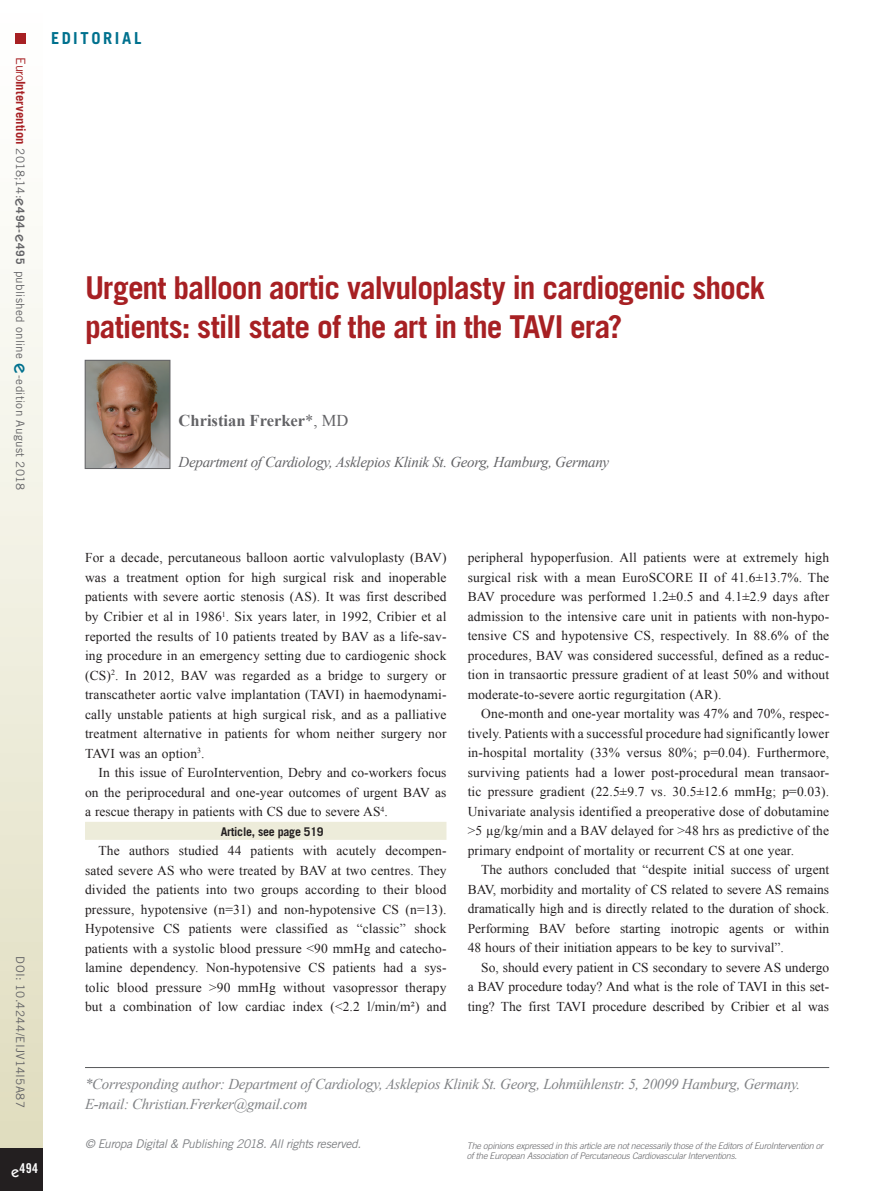
<style>
.page{position:relative;width:893px;height:1191px;background:#fff}
.page>*{position:absolute;margin:0;border:0;box-sizing:border-box;transform-origin:0 0}
.chapitre_titre{font:700 31.5px/39px "Trade Gothic LT Std";letter-spacing:-.035em;color:#a72023}
.chapitre_auteurs{font:700 16.5px "Times New Roman";color:#636366}
.chapitre_tetiere{font:700 16.5px "Trade Gothic LT Std";letter-spacing:.16em;color:#00718e}
.corresponding_author{font:italic 15px/19.5px "Times New Roman";letter-spacing:-.02em;color:#808285}
.chapitre_address{font:italic 15px "Times New Roman";letter-spacing:-.02em;color:#636366}
.text_paragraph{font:13.5px/19.5px "Times New Roman";color:#231f20;text-align:justify}
.text_1er_paragraph{font:13.5px/19.5px "Times New Roman";letter-spacing:.01em;color:#231f20;text-align:justify}
.t1{font:13.5px "Trade Gothic LT Std Bd Cn 20";color:#fff}
.t2{font:italic 12px "Trade Gothic LT Std";letter-spacing:-.03em;color:#808285}
.ArticleSee{font:700 12px "Trade Gothic LT Std";letter-spacing:-.02em;color:#231f20}
.t3{font:11.7px "Trade Gothic LT Std";letter-spacing:.025em;color:#636366}
.t4{font:italic 300 9px/10.5px "Trade Gothic LT Std";letter-spacing:-.02em;color:#636366}
.s1{font-size:12.75px;color:#a72023}
.s2{font-weight:700;font-size:12.75px;color:#a72023}
.s3{font-family:"ITC Kabel Std";font-weight:500;font-size:15px}
.s4{font-weight:700}
.s5{font-family:"ITC Kabel Std";font-weight:500;font-size:19.5px;color:#00718e}
.s6{font-weight:400}
</style>
<div class="page">
<div style="left:0;top:0;width:43px;height:1191px;background:linear-gradient(to bottom,#fff,#dfdcbd)"></div>
<div style="left:0;top:1148px;width:43px;height:43px;background:#231f20"></div>
<div style="left:16px;top:34px;width:10px;height:10px;background:#a72023"></div>
<hr style="left:85px;top:1067px;width:744px;height:1px;background:#57585a">
<div style="left:85px;top:822px;width:361px;height:18px;background:#edecda"></div>
<img style="left:87px;top:362px;width:81px;height:104px">
<div style="left:85px;top:360px;width:85px;height:108px;border:1px solid #636366"></div>
<p class="t3" style="left:27px;top:57px;width:434px;rotate:90deg"><span class="s1">Euro</span><span class="s2">Intervention</span> 2018;14:<span class="s3">e</span><span class="s4">494-</span><span class="s3">e</span><span class="s4">495</span> published online <span class="s5">e</span>-edition August 2018</p>
<p class="chapitre_tetiere" style="left:51px;top:28px;width:92px">EDITORIAL</p>
<p class="chapitre_titre" style="left:85px;top:268px;width:682px">Urgent balloon aortic valvuloplasty in cardiogenic shock patients: still state of the art in the TAVI era?</p>
<p class="chapitre_auteurs" style="left:179px;top:409px;width:171px">Christian Frerker<span class="s6">*, MD</span></p>
<p class="chapitre_address" style="left:179px;top:451px;width:432px">Department of Cardiology, Asklepios Klinik St. Georg, Hamburg, Germany</p>
<p class="t3" style="left:27px;top:956px;width:153px;rotate:90deg">DOI: 10.4244/EIJV14I5A87</p>
<p class="t1" style="left:11px;top:1160px;width:29px"><span class="s3">e</span>494</p>
<p class="text_1er_paragraph" style="left:85px;top:548px;width:363px">For a decade, percutaneous balloon aortic valvuloplasty (BAV) was a treatment option for high surgical risk and inoperable patients with severe aortic stenosis (AS). It was first described by Cribier et al in 1986<sup>1</sup>. Six years later, in 1992, Cribier et al reported the results of 10 patients treated by BAV as a life-sav&shy;ing procedure in an emergency setting due to cardiogenic shock (CS)<sup>2</sup>. In 2012, BAV was regarded as a bridge to surgery or transcatheter aortic valve implantation (TAVI) in haemodynami&shy;cally unstable patients at high surgical risk, and as a palliative treatment alternative in patients for whom neither surgery nor TAVI was an option<sup>3</sup>.</p>
<p class="text_paragraph" style="left:85px;top:762px;width:363px;text-indent:14px">In this issue of EuroIntervention, Debry and co-workers focus on the periprocedural and one-year outcomes of urgent BAV as a rescue therapy in patients with CS due to severe AS<sup>4</sup>.</p>
<p class="ArticleSee" style="left:221px;top:824px;width:104px">Article, see page 519</p>
<p class="text_paragraph" style="left:85px;top:840px;width:363px;text-indent:14px">The authors studied 44 patients with acutely decompen&shy;sated severe AS who were treated by BAV at two centres. They divided the patients into two groups according to their blood pressure, hypotensive (n=31) and non-hypotensive CS (n=13).<br>Hypotensive CS patients were classified as “classic” shock patients with a systolic blood pressure &lt;90 mmHg and catecho&shy;lamine dependency. Non-hypotensive CS patients had a sys&shy;tolic blood pressure &gt;90 mmHg without vasopressor therapy but a combination of low cardiac index (&lt;2.2 l/min/m²) and</p>
<p class="text_paragraph" style="left:468px;top:548px;width:363px">peripheral hypoperfusion. All patients were at extremely high surgical risk with a mean EuroSCORE II of 41.6±13.7%. The BAV procedure was performed 1.2±0.5 and 4.1±2.9 days after admission to the intensive care unit in patients with non-hypo&shy;tensive CS and hypotensive CS, respectively. In 88.6% of the procedures, BAV was considered successful, defined as a reduc&shy;tion in transaortic pressure gradient of at least 50% and without moderate-to-severe aortic regurgitation (AR).</p>
<p class="text_paragraph" style="left:468px;top:704px;width:363px;text-indent:14px">One-month and one-year mortality was 47% and 70%, respec&shy;tively. Patients with a successful procedure had significantly lower in-hospital mortality (33% versus 80%; p=0.04). Furthermore, surviving patients had a lower post-procedural mean transaor&shy;tic pressure gradient (22.5±9.7 vs. 30.5±12.6 mmHg; p=0.03).<br>Univariate analysis identified a preoperative dose of dobutamine &gt;5 µg/kg/min and a BAV delayed for &gt;48 hrs as predictive of the primary endpoint of mortality or recurrent CS at one year.</p>
<p class="text_paragraph" style="left:468px;top:860px;width:363px;text-indent:14px">The authors concluded that “despite initial success of urgent BAV, morbidity and mortality of CS related to severe AS remains dramatically high and is directly related to the duration of shock.<br>Performing BAV before starting inotropic agents or within 48 hours of their initiation appears to be key to survival”.</p>
<p class="text_paragraph" style="left:468px;top:957px;width:363px;text-indent:14px">So, should every patient in CS secondary to severe AS undergo a BAV procedure today? And what is the role of TAVI in this set&shy;ting? The first TAVI procedure described by Cribier et al was</p>
<p class="corresponding_author" style="left:85px;top:1074px;width:717px">*Corresponding author: Department of Cardiology, Asklepios Klinik St. Georg, Lohmühlenstr. 5, 20099 Hamburg, Germany.<br>E-mail: Christian.Frerker@gmail.com</p>
<p class="t2" style="left:85px;top:1137px;width:278px">© Europa Digital &amp; Publishing 2018. All rights reserved.</p>
<p class="t4" style="left:467px;top:1140px;width:358px">The opinions expressed in this article are not necessarily those of the Editors of EuroIntervention or of the European Association of Percutaneous Cardiovascular Interventions.</p>
</div>
